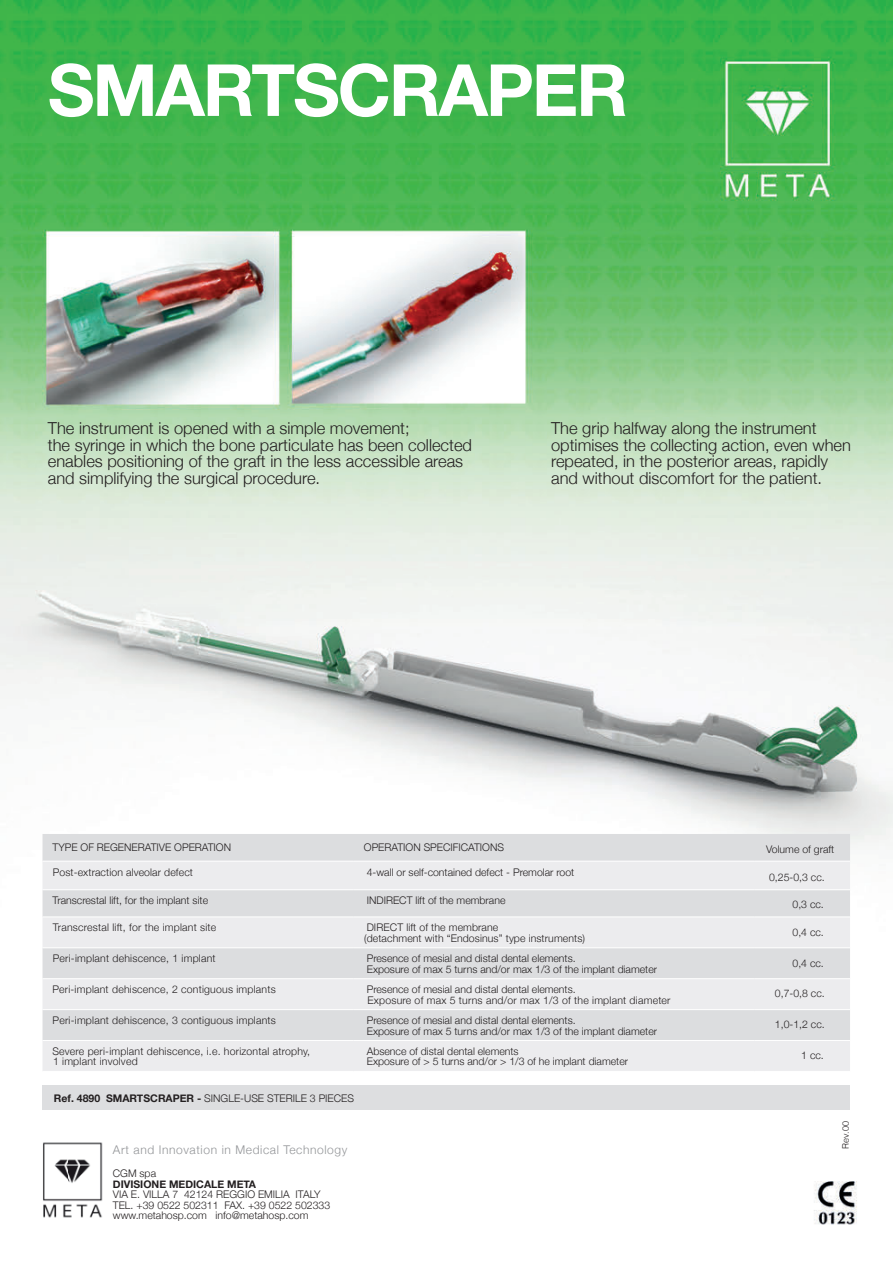
<style>
.page{position:relative;width:893px;height:1263px;background:#fff}
.page>*{position:absolute;margin:0;border:0;box-sizing:border-box;transform-origin:0 0}
.t1{font:700 72px "Helvetica Neue";letter-spacing:-.03em;color:#fff}
.t2{font:300 16.5px/16.5px "Helvetica Neue";color:#231f20}
.t3{font:300 12px "Helvetica Neue";letter-spacing:.05em;color:#939598}
.t4{font:300 10.5px/10.5px "Helvetica Neue";color:#231f20}
.t5{font:300 10.5px/10.5px "Helvetica Neue";letter-spacing:.02em;color:#231f20}
.t6{font:700 10.5px "Helvetica Neue";color:#231f20}
.t7{font:300 9px "Helvetica";color:#231f20}
.s1{font-weight:700}
</style>
<div class="page">
<img style="left:0;top:0;width:893px;height:1225px">
<img style="left:32px;top:1128px;width:72px;height:97px">
<div style="left:43px;top:834px;width:807px;height:27px;background:#dcdddf"></div>
<svg style="left:43px;top:862px;width:807px;height:209px;background:#e5e5e7"></svg>
<hr style="left:43px;top:861px;width:311px;height:1px;background:#fff">
<hr style="left:354px;top:861px;width:401px;height:1px;background:#fff">
<hr style="left:755px;top:861px;width:95px;height:1px;background:#fff">
<hr style="left:43px;top:889px;width:311px;height:1px;background:#fff">
<hr style="left:354px;top:889px;width:401px;height:1px;background:#fff">
<hr style="left:755px;top:889px;width:95px;height:1px;background:#fff">
<hr style="left:43px;top:916px;width:311px;height:1px;background:#fff">
<hr style="left:354px;top:916px;width:401px;height:1px;background:#fff">
<hr style="left:755px;top:916px;width:95px;height:1px;background:#fff">
<hr style="left:43px;top:947px;width:311px;height:1px;background:#fff">
<hr style="left:354px;top:947px;width:401px;height:1px;background:#fff">
<hr style="left:755px;top:947px;width:95px;height:1px;background:#fff">
<hr style="left:43px;top:978px;width:311px;height:1px;background:#fff">
<hr style="left:354px;top:978px;width:401px;height:1px;background:#fff">
<hr style="left:755px;top:978px;width:95px;height:1px;background:#fff">
<hr style="left:43px;top:1009px;width:311px;height:1px;background:#fff">
<hr style="left:354px;top:1009px;width:401px;height:1px;background:#fff">
<hr style="left:755px;top:1009px;width:95px;height:1px;background:#fff">
<hr style="left:43px;top:1040px;width:311px;height:1px;background:#fff">
<hr style="left:354px;top:1040px;width:401px;height:1px;background:#fff">
<hr style="left:755px;top:1040px;width:95px;height:1px;background:#fff">
<hr style="left:43px;top:1071px;width:311px;height:1px;background:#fff">
<hr style="left:354px;top:1071px;width:401px;height:1px;background:#fff">
<hr style="left:755px;top:1071px;width:95px;height:1px;background:#fff">
<div style="left:43px;top:1085px;width:807px;height:24px;background:#dddee0"></div>
<h1 class="t1" style="left:48px;top:34px;width:582px">SMARTSCRAPER</h1>
<h2 class="t2" style="left:48px;top:419px;width:426px">The instrument is opened with a simple movement;<br>the syringe in which the bone particulate has been collected enables positioning of the graft in the less accessible areas and simplifying the surgical procedure.</h2>
<h2 class="t2" style="left:551px;top:419px;width:301px">The grip halfway along the instrument optimises the collecting action, even when repeated, in the posterior areas, rapidly and without discomfort for the patient.</h2>
<p class="t4" style="left:53px;top:842px;width:180px">TYPE OF REGENERATIVE OPERATION</p>
<p class="t4" style="left:364px;top:842px;width:142px">OPERATION SPECIFICATIONS</p>
<p class="t4" style="left:766px;top:843px;width:70px">Volume of graft</p>
<p class="t4" style="left:53px;top:866px;width:142px">Post-extraction alveolar defect</p>
<p class="t4" style="left:367px;top:866px;width:209px">4-wall or self-contained defect - Premolar root</p>
<p class="t4" style="left:769px;top:871px;width:57px">0,25-0,3 cc.</p>
<p class="t4" style="left:53px;top:894px;width:157px">Transcrestal lift, for the implant site</p>
<p class="t4" style="left:367px;top:894px;width:140px">INDIRECT lift of the membrane</p>
<p class="t4" style="left:792px;top:899px;width:33px">0,3 cc.</p>
<p class="t5" style="left:53px;top:921px;width:165px">Transcrestal lift, for the implant site</p>
<p class="t4" style="left:364px;top:921px;width:222px">DIRECT lift of the membrane<br>(detachment with “Endosinus” type instruments)</p>
<p class="t4" style="left:792px;top:926px;width:33px">0,4 cc.</p>
<p class="t5" style="left:53px;top:952px;width:164px">Peri-implant dehiscence, 1 implant</p>
<p class="t4" style="left:367px;top:952px;width:292px">Presence of mesial and distal dental elements.<br>Exposure of max 5 turns and/or max 1/3 of the implant diameter</p>
<p class="t4" style="left:792px;top:957px;width:33px">0,4 cc.</p>
<p class="t5" style="left:53px;top:983px;width:225px">Peri-implant dehiscence, 2 contiguous implants</p>
<p class="t5" style="left:367px;top:983px;width:305px">Presence of mesial and distal dental elements.<br>Exposure of max 5 turns and/or max 1/3 of the implant diameter</p>
<p class="t4" style="left:775px;top:988px;width:51px">0,7-0,8 cc.</p>
<p class="t5" style="left:53px;top:1014px;width:225px">Peri-implant dehiscence, 3 contiguous implants</p>
<p class="t4" style="left:367px;top:1014px;width:292px">Presence of mesial and distal dental elements.<br>Exposure of max 5 turns and/or max 1/3 of the implant diameter</p>
<p class="t4" style="left:775px;top:1018px;width:51px">1,0-1,2 cc.</p>
<p class="t5" style="left:53px;top:1045px;width:259px">Severe peri-implant dehiscence, i.e. horizontal atrophy,<br>1 implant involved</p>
<p class="t4" style="left:367px;top:1045px;width:263px">Absence of distal dental elements<br>Exposure of &gt; 5 turns and/or &gt; 1/3 of he implant diameter</p>
<p class="t4" style="left:801px;top:1049px;width:24px">1 cc.</p>
<p class="t4" style="left:54px;top:1092px;width:302px"><span class="s1">Ref. 4890 SMARTSCRAPER -</span> SINGLE-USE STERILE 3 PIECES</p>
<p class="t3" style="left:113px;top:1140px;width:236px">Art and Innovation in Medical Technology</p>
<p class="t4" style="left:113px;top:1167px;width:45px">CGM spa</p>
<p class="t6" style="left:113px;top:1176px;width:145px">DIVISIONE MEDICALE META</p>
<p class="t4" style="left:113px;top:1188px;width:219px">VIA E. VILLA 7 42124 REGGIO EMILIA ITALY<br>TEL. +39 0522 502311 FAX. +39 0522 502333 www.metahosp.com info@metahosp.com</p>
<p class="t7" style="left:838px;top:1149px;width:30px;rotate:-90deg">Rev.00</p>
</div>
